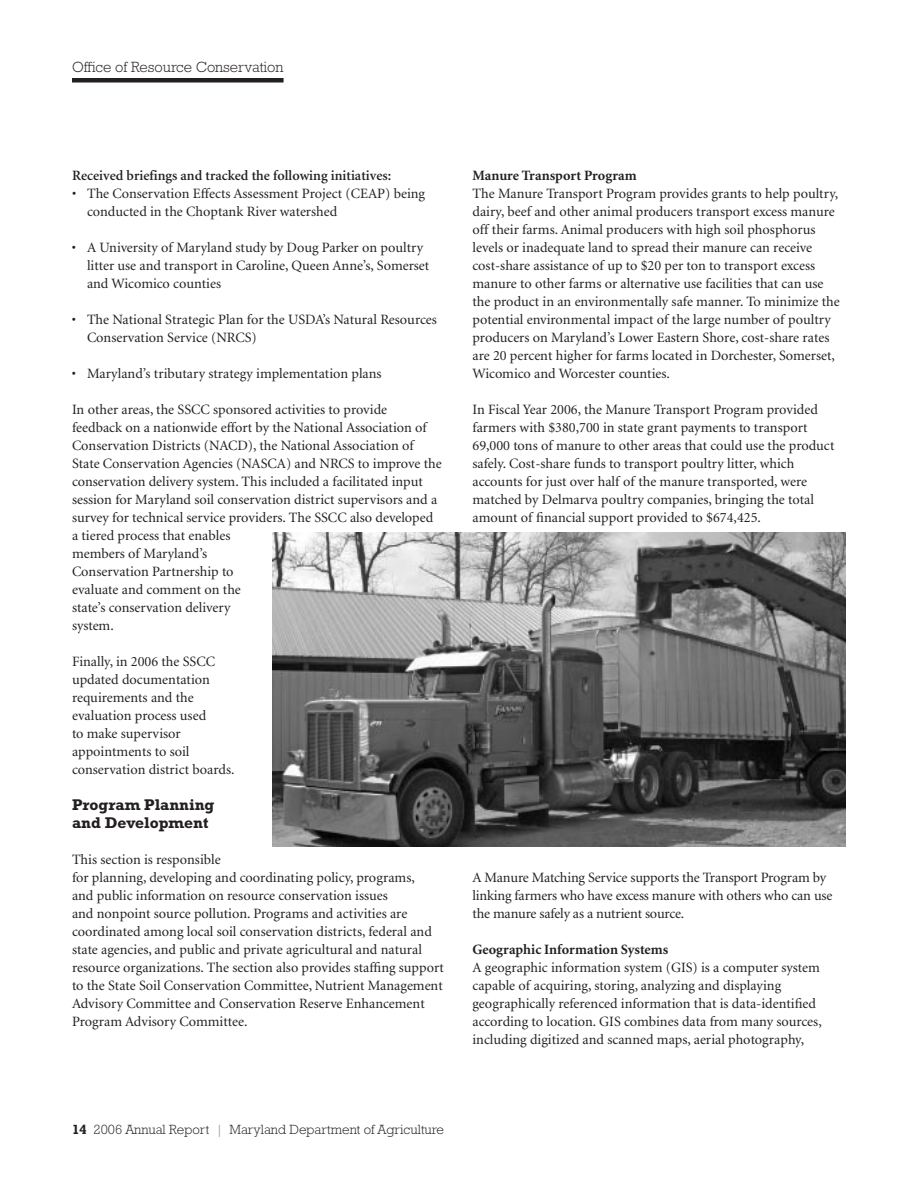
<style>
.page{position:relative;width:918px;height:1188px;background:#fff}
.page>*{position:absolute;margin:0;border:0;box-sizing:border-box;transform-origin:0 0}
.t1{font:700 15.75px/18px "Rockwell";color:#231f20}
.t2{font:300 15px "Rockwell";color:#231f20}
.t3{font:14.25px/18px "Minion";color:#231f20}
.t4{font:600 14.25px "Minion";color:#231f20}
.t5{font:700 14.25px "Minion";color:#231f20}
.t6{font:300 13.5px "Rockwell";color:#231f20}
.s1{font-weight:700}
.s2{color:#939598}
</style>
<div class="page">
<div style="left:72px;top:78px;width:212px;height:5px;background:#231f20"></div>
<img style="left:272px;top:532px;width:574px;height:315px">
<p class="t2" style="left:72px;top:58px;width:213px">Office of Resource Conservation</p>
<p class="t4" style="left:72px;top:168px;width:321px">Received briefings and tracked the following initiatives:</p>
<p class="t3" style="left:87px;top:185px;width:340px;text-indent:-15px">• The Conservation Effects Assessment Project (CEAP) being conducted in the Choptank River watershed</p>
<p class="t3" style="left:87px;top:239px;width:344px;text-indent:-15px">• A University of Maryland study by Doug Parker on poultry litter use and transport in Caroline, Queen Anne’s, Somerset and Wicomico counties</p>
<p class="t3" style="left:87px;top:311px;width:351px;text-indent:-15px">• The National Strategic Plan for the USDA’s Natural Resources<br>Conservation Service (NRCS)</p>
<p class="t3" style="left:72px;top:365px;width:311px">• Maryland’s tributary strategy implementation plans</p>
<p class="t3" style="left:72px;top:401px;width:371px">In other areas, the SSCC sponsored activities to provide<br>feedback on a nationwide effort by the National Association of Conservation Districts (NACD), the National Association of State Conservation Agencies (NASCA) and NRCS to improve the conservation delivery system. This included a facilitated input session for Maryland soil conservation district supervisors and a survey for technical service providers. The SSCC also developed a tiered process that enables<br>members of Maryland’s<br>Conservation Partnership to<br>evaluate and comment on the<br>state’s conservation delivery<br>system.</p>
<p class="t3" style="left:72px;top:653px;width:164px">Finally, in 2006 the SSCC updated documentation requirements and the evaluation process used<br>to make supervisor appointments to soil conservation district boards.</p>
<p class="t1" style="left:72px;top:796px;width:144px">Program Planning and Development</p>
<p class="t3" style="left:72px;top:851px;width:373px">This section is responsible<br>for planning, developing and coordinating policy, programs,<br>and public information on resource conservation issues<br>and nonpoint source pollution. Programs and activities are coordinated among local soil conservation districts, federal and state agencies, and public and private agricultural and natural resource organizations. The section also provides staffing support to the State Soil Conservation Committee, Nutrient Management Advisory Committee and Conservation Reserve Enhancement Program Advisory Committee.</p>
<p class="t5" style="left:472px;top:168px;width:166px">Manure Transport Program</p>
<p class="t3" style="left:472px;top:185px;width:369px">The Manure Transport Program provides grants to help poultry, dairy, beef and other animal producers transport excess manure off their farms. Animal producers with high soil phosphorus levels or inadequate land to spread their manure can receive cost-share assistance of up to $20 per ton to transport excess manure to other farms or alternative use facilities that can use the product in an environmentally safe manner. To minimize the potential environmental impact of the large number of poultry producers on Maryland’s Lower Eastern Shore, cost-share rates are 20 percent higher for farms located in Dorchester, Somerset, Wicomico and Worcester counties.</p>
<p class="t3" style="left:472px;top:401px;width:363px">In Fiscal Year 2006, the Manure Transport Program provided farmers with $380,700 in state grant payments to transport 69,000 tons of manure to other areas that could use the product safely. Cost-share funds to transport poultry litter, which accounts for just over half of the manure transported, were matched by Delmarva poultry companies, bringing the total amount of financial support provided to $674,425.</p>
<p class="t3" style="left:472px;top:869px;width:361px">A Manure Matching Service supports the Transport Program by linking farmers who have excess manure with others who can use the manure safely as a nutrient source.</p>
<p class="t5" style="left:472px;top:942px;width:197px">Geographic Information Systems</p>
<p class="t3" style="left:472px;top:959px;width:351px">A geographic information system (GIS) is a computer system capable of acquiring, storing, analyzing and displaying geographically referenced information that is data-identified according to location. GIS combines data from many sources, including digitized and scanned maps, aerial photography,</p>
<p class="t6" style="left:72px;top:1122px;width:373px"><span class="s1">14</span> 2006 Annual Report <span class="s2">|</span> Maryland Department of Agriculture</p>
</div>
